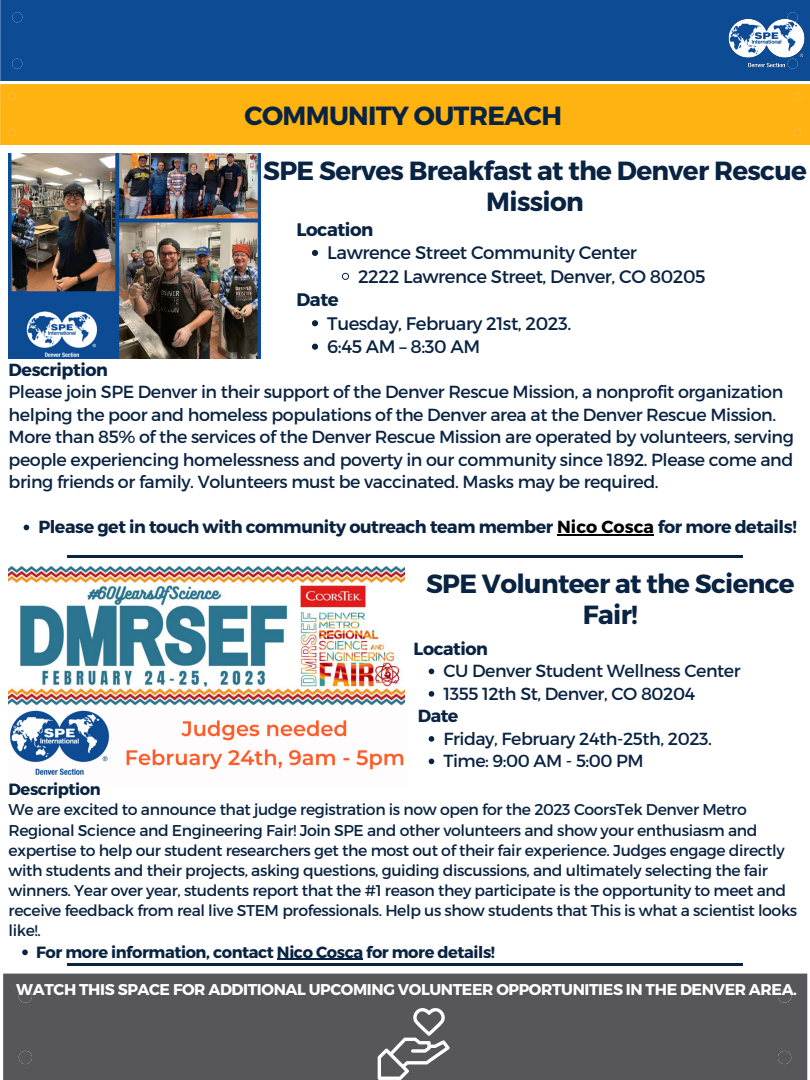
<style>
.page{position:relative;width:810px;height:1080px;background:#fff}
.page>*{position:absolute;margin:0;border:0;box-sizing:border-box;transform-origin:0 0}
.t1{font:700 26.25px/31.4px "Montserrat";letter-spacing:-.025em;color:#092342;text-align:center}
.t2{font:18.12px/23.4px "Montserrat";letter-spacing:-.025em;color:#092342}
.t3{font:700 18.12px "Montserrat";letter-spacing:-.025em;color:#092342}
.t4{font:17.5px/22.5px "Montserrat";letter-spacing:-.025em;color:#092342}
.t5{font:700 17.5px "Montserrat";letter-spacing:-.025em;color:#092342}
.t6{font:700 16.25px "Montserrat";letter-spacing:-.025em;color:#092342}
.t7{font:15.62px/20.1px "Montserrat";letter-spacing:-.025em;color:#092342}
.t8{font:700 15.62px "Montserrat";letter-spacing:-.025em;color:#fff}
.s1{color:#000}
</style>
<div class="page">
<div style="left:0;top:0;width:723px;height:81px;background:#0d4c94"></div>
<div style="left:12px;top:12px;width:10px;height:10px;background:#0d4c94;border-radius:50%"></div>
<div style="left:12px;top:59px;width:10px;height:10px;background:#0d4c94;border-radius:50%"></div>
<img style="left:723px;top:0;width:87px;height:81px">
<div style="left:3px;top:974px;width:804px;height:106px;background:#57575a"></div>
<div style="left:19px;top:989px;width:13px;height:14px;background:#57575a;border-radius:50%"></div>
<div style="left:778px;top:989px;width:13px;height:14px;background:#57575a;border-radius:50%"></div>
<div style="left:778px;top:1051px;width:13px;height:13px;background:#57575a;border-radius:50%"></div>
<div style="left:19px;top:1051px;width:13px;height:13px;background:#57575a;border-radius:50%"></div>
<svg style="left:378px;top:1008px;width:72px;height:72px"></svg>
<div style="left:0;top:84px;width:810px;height:61px;background:#ffb310"></div>
<div style="left:9px;top:93px;width:7px;height:7px;background:#ffb310;border-radius:50%"></div>
<div style="left:794px;top:93px;width:7px;height:7px;background:#ffb310;border-radius:50%"></div>
<div style="left:794px;top:129px;width:7px;height:7px;background:#ffb310;border-radius:50%"></div>
<div style="left:9px;top:129px;width:7px;height:7px;background:#ffb310;border-radius:50%"></div>
<img style="left:9px;top:153px;width:251px;height:206px">
<hr style="left:67px;top:556px;width:676px;height:2px;background:#092342">
<hr style="left:67px;top:963px;width:676px;height:2px;background:#092342">
<img style="left:9px;top:566px;width:396px;height:209px">
<svg style="left:312px;top:250px;width:6px;height:6px"></svg>
<svg style="left:342px;top:273px;width:7px;height:7px"></svg>
<svg style="left:312px;top:320px;width:6px;height:6px"></svg>
<svg style="left:312px;top:344px;width:6px;height:6px"></svg>
<svg style="left:24px;top:525px;width:5px;height:5px"></svg>
<hr style="left:557px;top:534px;width:97px;height:1px;background:#000">
<svg style="left:429px;top:669px;width:5px;height:5px"></svg>
<svg style="left:429px;top:691px;width:5px;height:6px"></svg>
<svg style="left:429px;top:736px;width:5px;height:6px"></svg>
<svg style="left:429px;top:759px;width:5px;height:5px"></svg>
<svg style="left:22px;top:950px;width:6px;height:5px"></svg>
<hr style="left:277px;top:958px;width:86px;height:2px;background:#092342">
<h1 class="t1" style="left:245px;top:99px;width:319px">COMMUNITY OUTREACH</h1>
<h1 class="t1" style="left:263px;top:153px;width:545px">SPE Serves Breakfast at the Denver Rescue<br>Mission</h1>
<p class="t3" style="left:296px;top:218px;width:78px">Location</p>
<p class="t2" style="left:358px;top:240px;width:349px;text-indent:-31px">Lawrence Street Community Center<br>2222 Lawrence Street, Denver, CO 80205</p>
<p class="t2" style="left:327px;top:310px;width:246px">Tuesday, February 21st, 2023.<br>6:45 AM – 8:30 AM</p>
<p class="t3" style="left:296px;top:288px;width:44px">Date</p>
<p class="t5" style="left:9px;top:358px;width:101px">Description</p>
<p class="t4" style="left:9px;top:380px;width:787px">Please join SPE Denver in their support of the Denver Rescue Mission, a nonprofit organization helping the poor and homeless populations of the Denver area at the Denver Rescue Mission.<br>More than 85% of the services of the Denver Rescue Mission are operated by volunteers, serving people experiencing homelessness and poverty in our community since 1892. Please come and bring friends or family. Volunteers must be vaccinated. Masks may be required.</p>
<p class="t5" style="left:38px;top:516px;width:760px">Please get in touch with community outreach team member <span class="s1">Nico Cosca</span> for more details!</p>
<h1 class="t1" style="left:426px;top:566px;width:370px">SPE Volunteer at the Science<br>Fair!</h1>
<p class="t5" style="left:414px;top:637px;width:76px">Location</p>
<p class="t4" style="left:443px;top:659px;width:299px">CU Denver Student Wellness Center<br>1355 12th St, Denver, CO 80204</p>
<p class="t4" style="left:443px;top:726px;width:270px">Friday, February 24th-25th, 2023.<br>Time: 9:00 AM - 5:00 PM</p>
<p class="t5" style="left:418px;top:704px;width:42px">Date</p>
<p class="t6" style="left:9px;top:779px;width:94px">Description</p>
<p class="t7" style="left:9px;top:799px;width:790px">We are excited to announce that judge registration is now open for the 2023 CoorsTek Denver Metro Regional Science and Engineering Fair! Join SPE and other volunteers and show your enthusiasm and expertise to help our student researchers get the most out of their fair experience. Judges engage directly with students and their projects, asking questions, guiding discussions, and ultimately selecting the fair winners. Year over year, students report that the #1 reason they participate is the opportunity to meet and receive feedback from real live STEM professionals. Help us show students that This is what a scientist looks like!.</p>
<p class="t6" style="left:36px;top:941px;width:460px">For more information, contact Nico Cosca for more details!</p>
<p class="t8" style="left:16px;top:980px;width:782px">WATCH THIS SPACE FOR ADDITIONAL UPCOMING VOLUNTEER OPPORTUNITIES IN THE DENVER AREA.</p>
</div>
